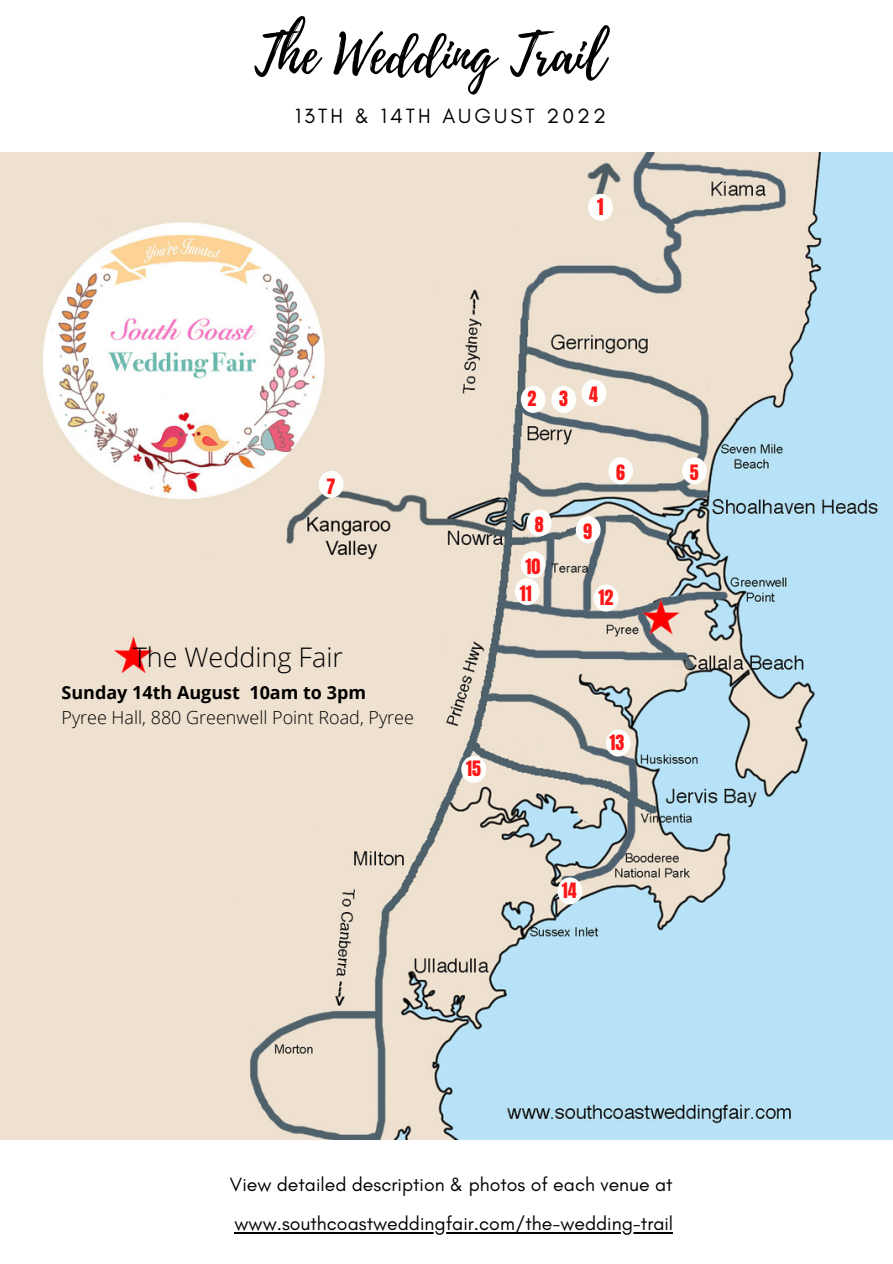
<style>
.page{position:relative;width:893px;height:1264px;background:#fff}
.page>*{position:absolute;margin:0;border:0;box-sizing:border-box;transform-origin:0 0}
.t1{font:54px "Playlist Script";color:#000}
.t2{font:300 27px "Open Sans";color:#000}
.t3{font:21px "Glacial Indifference";letter-spacing:.145em;color:#000}
.t4{font:19.5px/39px "Glacial Indifference";color:#000}
.t5{font:19.5px "Anton";color:#ff1616}
.t6{font:300 18px "Open Sans";color:#000}
.t7{font:700 18px "Open Sans";color:#000}
.t8{font:18px/27.5px "Anton";color:#ff1616;text-align:center}
</style>
<div class="page">
<img style="left:0;top:152px;width:892px;height:987px">
<div style="left:588px;top:194px;width:24px;height:27px;background:#fefefd;border-radius:50%"></div>
<div style="left:521px;top:386px;width:24px;height:27px;background:#fefefd;border-radius:50%"></div>
<div style="left:682px;top:457px;width:24px;height:27px;background:#fefefd;border-radius:50%"></div>
<div style="left:608px;top:457px;width:25px;height:27px;background:#fefefd;border-radius:50%"></div>
<div style="left:319px;top:471px;width:24px;height:27px;background:#fefefd;border-radius:50%"></div>
<div style="left:527px;top:509px;width:24px;height:27px;background:#fefefd;border-radius:50%"></div>
<div style="left:576px;top:516px;width:24px;height:27px;background:#fefefd;border-radius:50%"></div>
<div style="left:521px;top:551px;width:24px;height:27px;background:#fefefd;border-radius:50%"></div>
<div style="left:593px;top:584px;width:25px;height:27px;background:#fefefd;border-radius:50%"></div>
<div style="left:514px;top:578px;width:25px;height:27px;background:#fefefd;border-radius:50%"></div>
<div style="left:606px;top:729px;width:24px;height:27px;background:#fefefd;border-radius:50%"></div>
<div style="left:557px;top:877px;width:25px;height:27px;background:#fefefd;border-radius:50%"></div>
<hr style="left:234px;top:1231px;width:439px;height:2px;background:#000">
<div style="left:581px;top:379px;width:25px;height:27px;background:#fefefd;border-radius:50%"></div>
<div style="left:551px;top:386px;width:25px;height:27px;background:#fefefd;border-radius:50%"></div>
<div style="left:461px;top:756px;width:25px;height:27px;background:#fefefd;border-radius:50%"></div>
<h1 class="t1" style="left:254px;top:16px;width:352px">The Wedding Trail</h1>
<p class="t3" style="left:295px;top:103px;width:312px">13TH &amp; 14TH AUGUST 2022</p>
<p class="t5" style="left:597px;top:193px;width:8px">1</p>
<p class="t8" style="left:326px;top:472px;width:10px">7</p>
<h2 class="t2" style="left:133px;top:638px;width:212px">The Wedding Fair</h2>
<p class="t7" style="left:61px;top:680px;width:306px">Sunday 14th August 10am to 3pm</p>
<p class="t6" style="left:61px;top:704px;width:354px">Pyree Hall, 880 Greenwell Point Road, Pyree</p>
<p class="t8" style="left:527px;top:385px;width:10px">2</p>
<p class="t8" style="left:559px;top:383px;width:40px">3 4</p>
<p class="t8" style="left:616px;top:459px;width:10px">6</p>
<p class="t8" style="left:689px;top:459px;width:10px">5</p>
<p class="t8" style="left:534px;top:511px;width:10px">8</p>
<p class="t8" style="left:583px;top:518px;width:11px">9</p>
<p class="t8" style="left:520px;top:553px;width:22px">10<br>11</p>
<p class="t8" style="left:598px;top:584px;width:16px">12</p>
<p class="t8" style="left:466px;top:755px;width:16px">15</p>
<p class="t8" style="left:609px;top:728px;width:16px">13</p>
<p class="t8" style="left:561px;top:876px;width:16px">14</p>
<p class="t4" style="left:230px;top:1165px;width:445px">View detailed description &amp; photos of each venue at www.southcoastweddingfair.com/the-wedding-trail</p>
</div>
